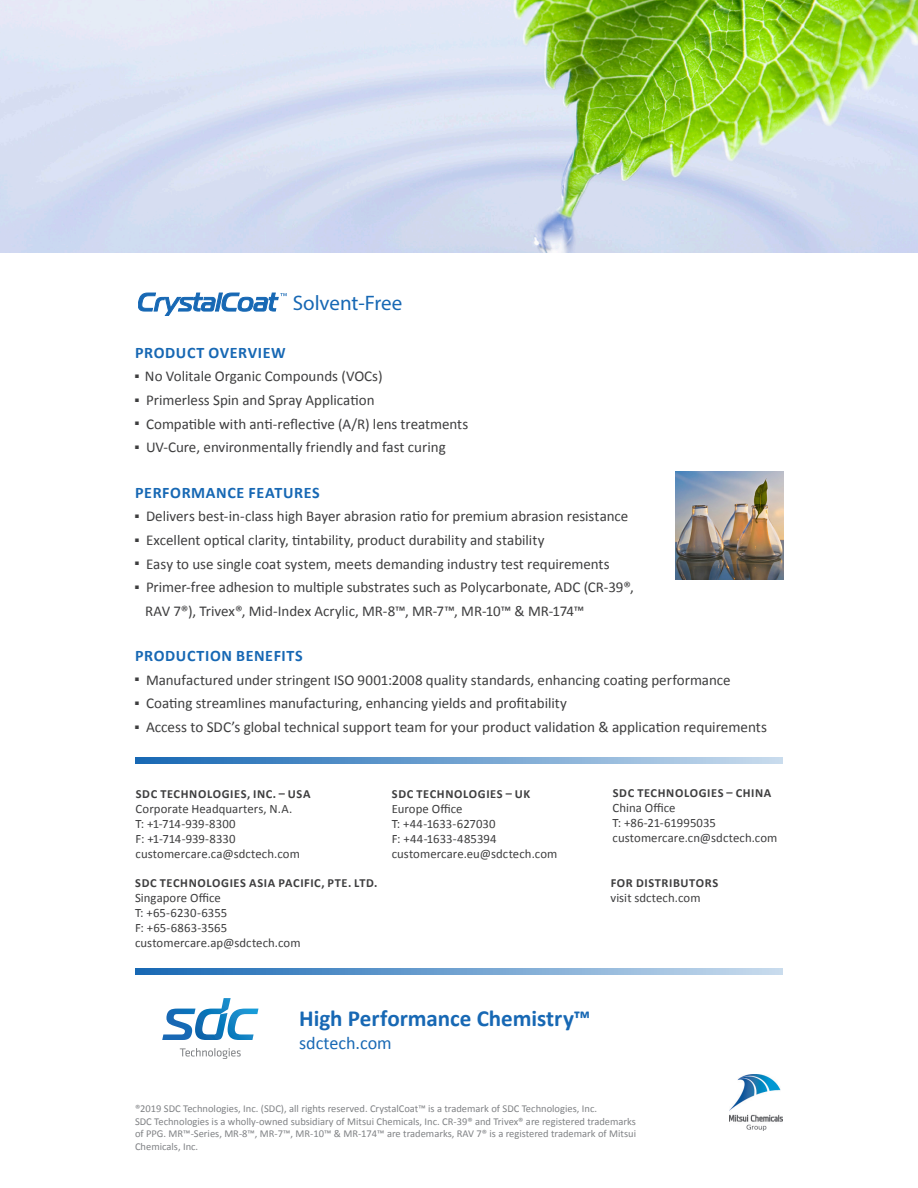
<style>
.page{position:relative;width:918px;height:1188px;background:#fff}
.page>*{position:absolute;margin:0;border:0;box-sizing:border-box;transform-origin:0 0}
.t1{font:700 23.1px "Calibri";color:#1768b4}
.t2{font:21px "Myriad Pro";color:#1768b4}
.t3{font:18.15px "Calibri";color:#1768b4}
.t4{font:700 16.05px "Calibri";letter-spacing:.035em;color:#1768b4}
.t5{font:15.15px "Calibri";letter-spacing:-.005em;color:#3e3e3f}
.t6{font:15px "Calibri";color:#3e3e3f}
.t7{font:12.75px "Calibri";letter-spacing:.005em;color:#3e3e3f}
.t8{font:700 12.3px "Calibri";letter-spacing:.05em;color:#3e3e3f}
.t9{font:10.5px/12.6px "Calibri";color:#808285;text-align:justify}
</style>
<div class="page">
<svg style="left:135px;top:757px;width:648px;height:7px;background:#70a2d0"></svg>
<svg style="left:135px;top:968px;width:648px;height:7px;background:#70a2d0"></svg>
<img style="left:675px;top:472px;width:108px;height:108px">
<svg style="left:180px;top:1048px;width:61px;height:11px"></svg>
<svg style="left:162px;top:998px;width:96px;height:42px"></svg>
<svg style="left:138px;top:292px;width:149px;height:24px"></svg>
<img style="left:0;top:0;width:918px;height:252px">
<img style="left:729px;top:1075px;width:54px;height:55px">
<p class="t2" style="left:293px;top:290px;width:111px">Solvent-Free</p>
<p class="t4" style="left:135px;top:342px;width:152px">PRODUCT OVERVIEW</p>
<p class="t6" style="left:135px;top:367px;width:249px">■ No Volitale Organic Compounds (VOCs)</p>
<p class="t6" style="left:135px;top:390px;width:241px">■ Primerless Spin and Spray Application</p>
<p class="t6" style="left:135px;top:414px;width:335px">■ Compatible with anti-reflective (A/R) lens treatments</p>
<p class="t6" style="left:135px;top:438px;width:312px">■ UV-Cure, environmentally friendly and fast curing</p>
<p class="t4" style="left:135px;top:482px;width:186px">PERFORMANCE FEATURES</p>
<p class="t6" style="left:135px;top:507px;width:495px">■ Delivers best-in-class high Bayer abrasion ratio for premium abrasion resistance</p>
<p class="t6" style="left:135px;top:530px;width:411px">■ Excellent optical clarity, tintability, product durability and stability</p>
<p class="t6" style="left:135px;top:554px;width:476px">■ Easy to use single coat system, meets demanding industry test requirements</p>
<p class="t6" style="left:135px;top:578px;width:500px">■ Primer-free adhesion to multiple substrates such as Polycarbonate, ADC (CR-39®,</p>
<p class="t6" style="left:145px;top:601px;width:441px">RAV 7®), Trivex®, Mid-Index Acrylic, MR-8™, MR-7™, MR-10™ &amp; MR-174™</p>
<p class="t4" style="left:135px;top:646px;width:169px">PRODUCTION BENEFITS</p>
<p class="t6" style="left:135px;top:670px;width:597px">■ Manufactured under stringent ISO 9001:2008 quality standards, enhancing coating performance</p>
<p class="t6" style="left:135px;top:694px;width:434px">■ Coating streamlines manufacturing, enhancing yields and profitability</p>
<p class="t5" style="left:135px;top:718px;width:634px">■ Access to SDC’s global technical support team for your product validation &amp; application requirements</p>
<p class="t8" style="left:136px;top:786px;width:176px">SDC TECHNOLOGIES, INC. – USA</p>
<p class="t7" style="left:136px;top:800px;width:158px">Corporate Headquarters, N.A.</p>
<p class="t7" style="left:136px;top:815px;width:102px">T: +1-714-939-8300</p>
<p class="t7" style="left:136px;top:830px;width:101px">F: +1-714-939-8330</p>
<p class="t7" style="left:136px;top:845px;width:166px">customercare.ca@sdctech.com</p>
<p class="t8" style="left:135px;top:875px;width:244px">SDC TECHNOLOGIES ASIA PACIFIC, PTE. LTD.</p>
<p class="t7" style="left:135px;top:890px;width:87px">Singapore Office</p>
<p class="t7" style="left:135px;top:905px;width:94px">T: +65-6230-6355</p>
<p class="t7" style="left:135px;top:920px;width:94px">F: +65-6863-3565</p>
<p class="t7" style="left:135px;top:935px;width:167px">customercare.ap@sdctech.com</p>
<p class="t8" style="left:392px;top:786px;width:140px">SDC TECHNOLOGIES – UK</p>
<p class="t7" style="left:392px;top:800px;width:72px">Europe Office</p>
<p class="t7" style="left:392px;top:815px;width:105px">T: +44-1633-627030</p>
<p class="t7" style="left:392px;top:830px;width:106px">F: +44-1633-485394</p>
<p class="t7" style="left:392px;top:845px;width:167px">customercare.eu@sdctech.com</p>
<p class="t8" style="left:613px;top:785px;width:160px">SDC TECHNOLOGIES – CHINA</p>
<p class="t7" style="left:613px;top:800px;width:64px">China Office</p>
<p class="t7" style="left:613px;top:815px;width:105px">T: +86-21-61995035</p>
<p class="t7" style="left:613px;top:830px;width:166px">customercare.cn@sdctech.com</p>
<p class="t8" style="left:611px;top:875px;width:109px">FOR DISTRIBUTORS</p>
<p class="t7" style="left:610px;top:890px;width:92px">visit sdctech.com</p>
<p class="t1" style="left:299px;top:1004px;width:293px">High Performance Chemistry™</p>
<p class="t3" style="left:299px;top:1031px;width:94px">sdctech.com</p>
<p class="t9" style="left:135px;top:1102px;width:464px">®2019 SDC Technologies, Inc. (SDC), all rights reserved. CrystalCoat™ is a trademark of SDC Technologies, Inc.</p>
<p class="t9" style="left:135px;top:1115px;width:503px">SDC Technologies is a wholly-owned subsidiary of Mitsui Chemicals, Inc. CR-39® and Trivex® are registered trademarks of PPG. MR™-Series, MR-8™, MR-7™, MR-10™ &amp; MR-174™ are trademarks, RAV 7® is a registered trademark of Mitsui Chemicals, Inc.</p>
</div>
